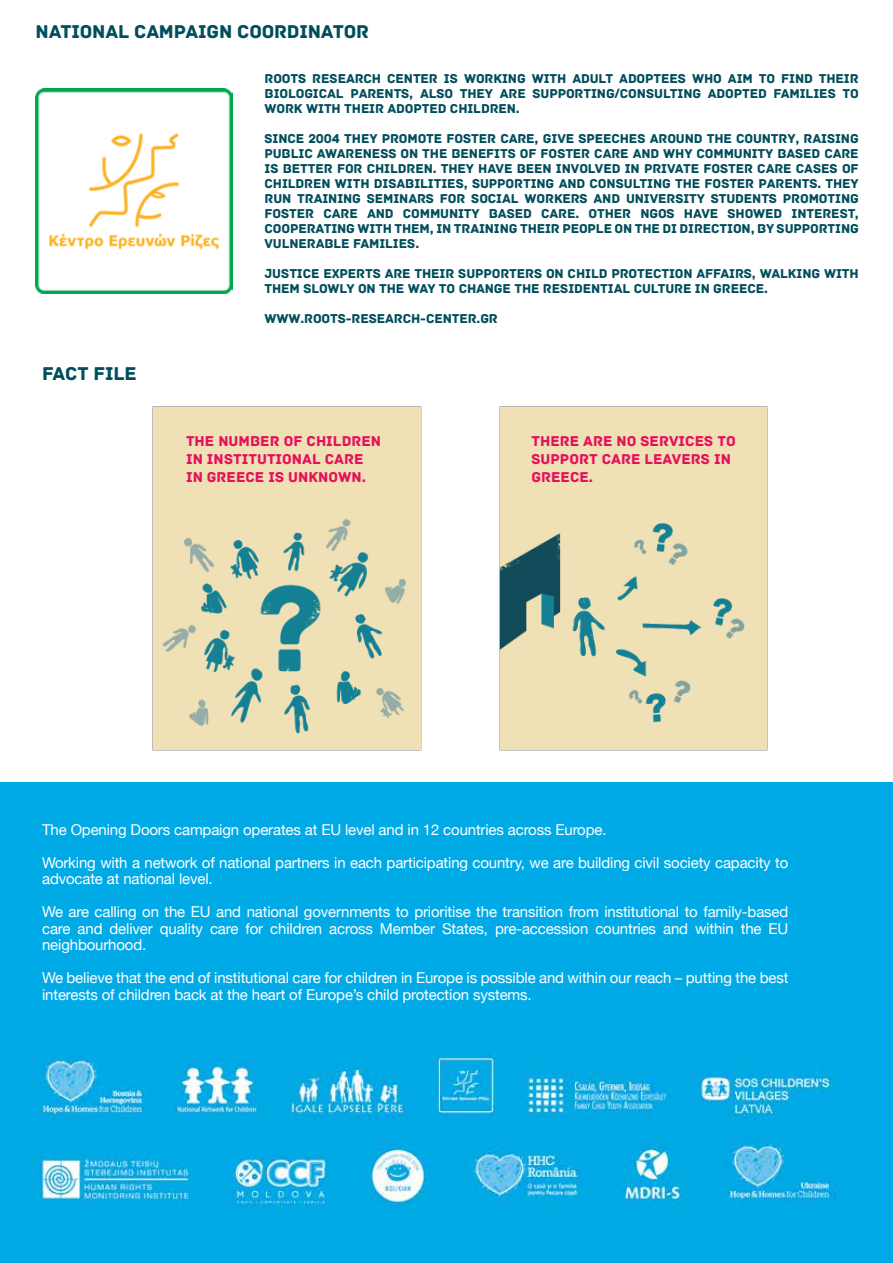
<style>
.page{position:relative;width:893px;height:1263px;background:#fff}
.page>*{position:absolute;margin:0;border:0;box-sizing:border-box;transform-origin:0 0}
.t1{font:19.5px "Archive";letter-spacing:-.01em;color:#004e5c}
.t2{font:15px/16.5px "Helvetica Neue";letter-spacing:-.01em;color:#fff}
.t3{font:15px/18px "Archive";color:#e5115b}
.t4{font:13.5px/15px "Archive";letter-spacing:-.01em;color:#004e5c;text-align:justify}
</style>
<div class="page">
<img style="left:36px;top:89px;width:196px;height:204px">
<div style="left:0;top:782px;width:893px;height:481px;background:#00aae6"></div>
<img style="left:33px;top:1051px;width:803px;height:156px">
<img style="left:499px;top:406px;width:269px;height:345px">
<img style="left:152px;top:406px;width:270px;height:345px">
<h1 class="t1" style="left:36px;top:20px;width:335px">NATIONAL CAMPAIGN COORDINATOR</h1>
<h1 class="t1" style="left:42px;top:362px;width:96px">FACT FILE</h1>
<p class="t4" style="left:265px;top:71px;width:596px">ROOTS RESEARCH CENTER IS WORKING WITH ADULT ADOPTEES WHO AIM TO FIND THEIR BIOLOGICAL PARENTS, ALSO THEY ARE SUPPORTING/CONSULTING ADOPTED FAMILIES TO WORK WITH THEIR ADOPTED CHILDREN.</p>
<p class="t4" style="left:265px;top:131px;width:596px">SINCE 2004 THEY PROMOTE FOSTER CARE, GIVE SPEECHES AROUND THE COUNTRY, RAISING PUBLIC AWARENESS ON THE BENEFITS OF FOSTER CARE AND WHY COMMUNITY BASED CARE IS BETTER FOR CHILDREN. THEY HAVE BEEN INVOLVED IN PRIVATE FOSTER CARE CASES OF CHILDREN WITH DISABILITIES, SUPPORTING AND CONSULTING THE FOSTER PARENTS. THEY RUN TRAINING SEMINARS FOR SOCIAL WORKERS AND UNIVERSITY STUDENTS PROMOTING FOSTER CARE AND COMMUNITY BASED CARE. OTHER NGOS HAVE SHOWED INTEREST, COOPERATING WITH THEM, IN TRAINING THEIR PEOPLE ON THE DI DIRECTION, BY SUPPORTING VULNERABLE FAMILIES.</p>
<p class="t4" style="left:265px;top:266px;width:596px">JUSTICE EXPERTS ARE THEIR SUPPORTERS ON CHILD PROTECTION AFFAIRS, WALKING WITH<br>THEM SLOWLY ON THE WAY TO CHANGE THE RESIDENTIAL CULTURE IN GREECE.</p>
<p class="t4" style="left:265px;top:311px;width:235px">WWW.ROOTS-RESEARCH-CENTER.GR</p>
<p class="t3" style="left:186px;top:433px;width:197px">THE NUMBER OF CHILDREN<br>IN INSTITUTIONAL CARE<br>IN GREECE IS UNKNOWN.</p>
<p class="t3" style="left:531px;top:433px;width:206px">THERE ARE NO SERVICES TO<br>SUPPORT CARE LEAVERS IN<br>GREECE.</p>
<p class="t2" style="left:42px;top:822px;width:566px">The Opening Doors campaign operates at EU level and in 12 countries across Europe.</p>
<p class="t2" style="left:42px;top:855px;width:748px">Working with a network of national partners in each participating country, we are building civil society capacity to advocate at national level.</p>
<p class="t2" style="left:42px;top:905px;width:748px;text-align:justify">We are calling on the EU and national governments to prioritise the transition from institutional to family-based care and deliver quality care for children across Member States, pre-accession countries and within the EU neighbourhood.</p>
<p class="t2" style="left:42px;top:971px;width:748px">We believe that the end of institutional care for children in Europe is possible and within our reach – putting the best interests of children back at the heart of Europe’s child protection systems.</p>
</div>
